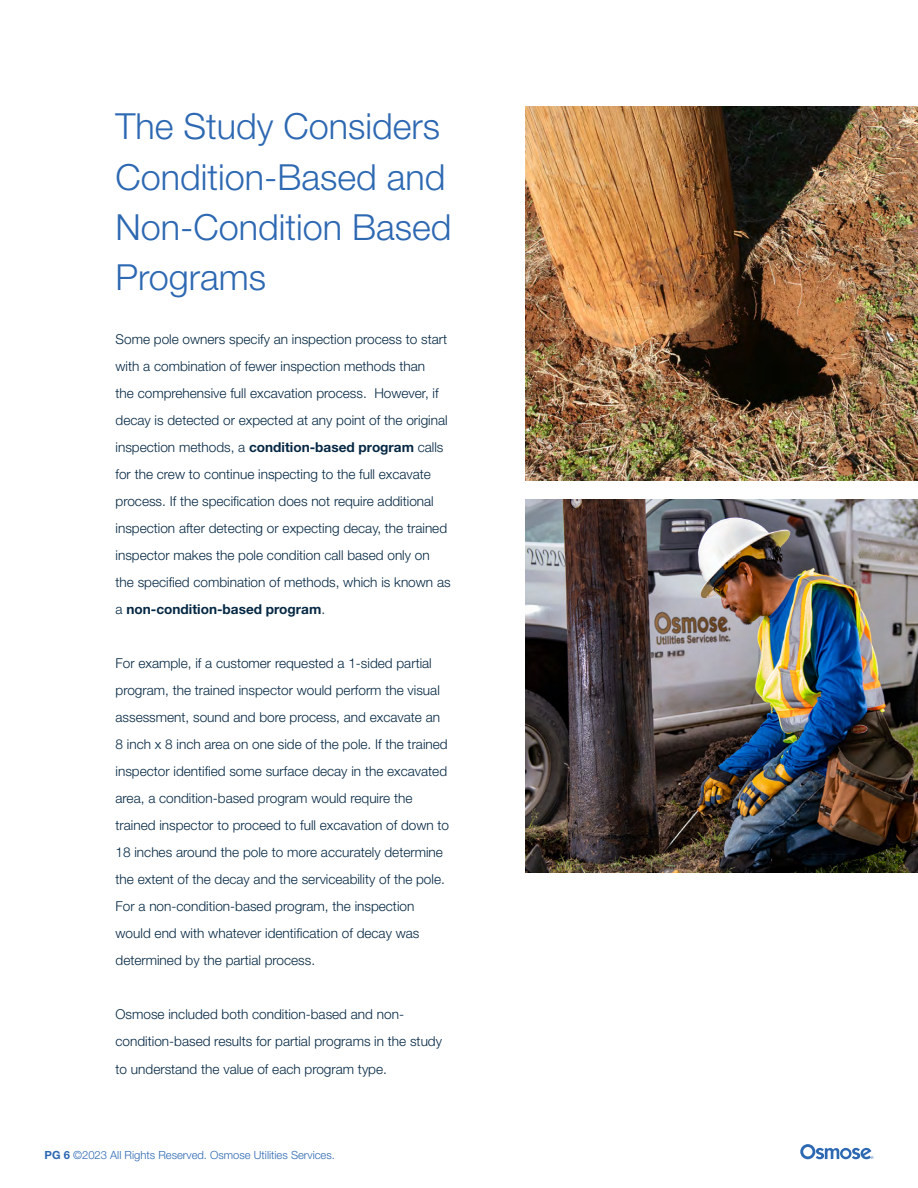
<style>
.page{position:relative;width:918px;height:1188px;background:#fff}
.page>*{position:absolute;margin:0;border:0;box-sizing:border-box;transform-origin:0 0}
.t1{font:300 36px/50.4px "Helvetica Neue LT Std";color:#2d68b2}
.t2{font:300 13.65px/27px "Helvetica Neue LT Std";color:#062844}
.t3{font:300 11.25px "Helvetica Neue LT Std";color:#2d68b2}
.s1{font-weight:700}
</style>
<div class="page">
<svg style="left:800px;top:1144px;width:73px;height:15px"></svg>
<img style="left:526px;top:107px;width:392px;height:374px">
<img style="left:526px;top:500px;width:392px;height:373px">
<h1 class="t1" style="left:116px;top:100px;width:337px">The Study Considers<br>Condition-Based and<br>Non-Condition Based<br>Programs</h1>
<p class="t2" style="left:116px;top:326px;width:337px">Some pole owners specify an inspection process to start with a combination of fewer inspection methods than<br>the comprehensive full excavation process. However, if decay is detected or expected at any point of the original inspection methods, a <span class="s1">condition-based program</span> calls for the crew to continue inspecting to the full excavate process. If the specification does not require additional inspection after detecting or expecting decay, the trained inspector makes the pole condition call based only on the specified combination of methods, which is known as a <span class="s1">non-condition-based program</span>.</p>
<p class="t2" style="left:116px;top:650px;width:335px">For example, if a customer requested a 1-sided partial program, the trained inspector would perform the visual assessment, sound and bore process, and excavate an 8 inch x 8 inch area on one side of the pole. If the trained inspector identified some surface decay in the excavated area, a condition-based program would require the trained inspector to proceed to full excavation of down to 18 inches around the pole to more accurately determine the extent of the decay and the serviceability of the pole.<br>For a non-condition-based program, the inspection would end with whatever identification of decay was determined by the partial process.</p>
<p class="t2" style="left:116px;top:1001px;width:328px">Osmose included both condition-based and non&shy;condition-based results for partial programs in the study to understand the value of each program type.</p>
<p class="t3" style="left:45px;top:1148px;width:292px"><span class="s1">PG 6</span> ©2023 All Rights Reserved. Osmose Utilities Services.</p>
</div>
